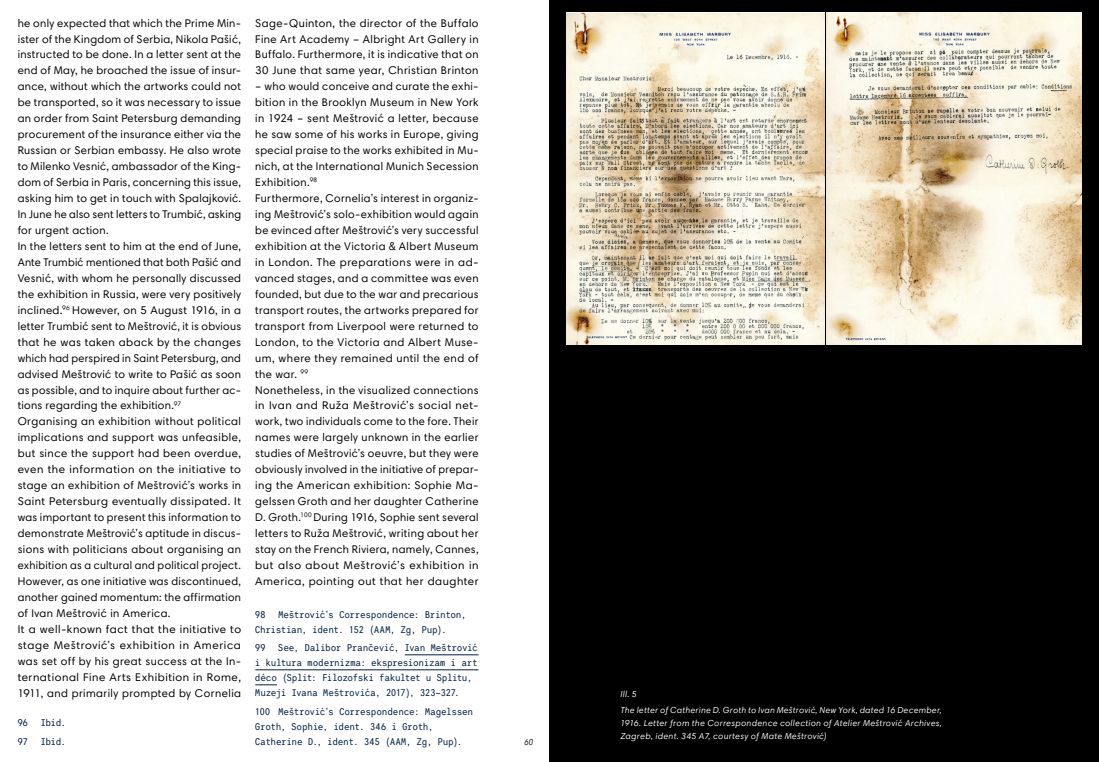
<style>
.page{position:relative;width:1099px;height:762px;background:#fff}
.page>*{position:absolute;margin:0;border:0;box-sizing:border-box;transform-origin:0 0}
.t1{font:11.25px/16px "Harmonia Sans Pro Cyr";letter-spacing:.03em;color:#000}
.t2{font:10px/15px "Harmonia Sans Mono Std CE";letter-spacing:.025em;color:#002146}
.t3{font:italic 8.75px/16px "Harmonia Sans Pro Cyr";letter-spacing:.045em;color:#fff}
.t4{font:italic 8.75px "Harmonia Sans Pro Cyr";color:#000;scale:.85 1}
</style>
<div class="page">
<hr style="left:405px;top:654px;width:73px;height:1px;background:#002146">
<hr style="left:255px;top:669px;width:223px;height:1px;background:#002146">
<svg style="left:255px;top:684px;width:22px;height:1px"></svg>
<div style="left:549px;top:0;width:549px;height:762px;background:#000"></div>
<img style="left:566px;top:12px;width:258px;height:333px">
<img style="left:826px;top:13px;width:255px;height:332px">
<p class="t1" style="left:18px;top:15px;width:225px">he only expected that which the Prime Min&shy;ister of the Kingdom of Serbia, Nikola Pašić, instructed to be done. In a letter sent at the end of May, he broached the issue of insur&shy;ance, without which the artworks could not be transported, so it was necessary to issue an order from Saint Petersburg demanding procurement of the insurance either via the Russian or Serbian embassy. He also wrote to Milenko Vesnić, ambassador of the King&shy;dom of Serbia in Paris, concerning this issue, asking him to get in touch with Spalajković.<br>In June he also sent letters to Trumbić, asking for urgent action.<br>In the letters sent to him at the end of June, Ante Trumbić mentioned that both Pašić and Vesnić, with whom he personally discussed the exhibition in Russia, were very positively inclined.<sup>96</sup> However, on 5 August 1916, in a letter Trumbić sent to Meštrović, it is obvious that he was taken aback by the changes which had perspired in Saint Petersburg, and advised Meštrović to write to Pašić as soon as possible, and to inquire about further ac&shy;tions regarding the exhibition.<sup>97<br></sup>Organising an exhibition without political implications and support was unfeasible, but since the support had been overdue, even the information on the initiative to stage an exhibition of Meštrović’s works in Saint Petersburg eventually dissipated. It was important to present this information to demonstrate Meštrović’s aptitude in discus&shy;sions with politicians about organising an exhibition as a cultural and political project.<br>However, as one initiative was discontinued, another gained momentum: the affirmation of Ivan Meštrović in America.<br>It a well-known fact that the initiative to stage Meštrović’s exhibition in America was set off by his great success at the In&shy;ternational Fine Arts Exhibition in Rome, 1911, and primarily prompted by Cornelia</p>
<p class="t2" style="left:18px;top:715px;width:12px">96</p>
<p class="t2" style="left:41px;top:715px;width:27px">Ibid.</p>
<p class="t2" style="left:18px;top:733px;width:12px">97</p>
<p class="t2" style="left:41px;top:733px;width:27px">Ibid.</p>
<p class="t1" style="left:255px;top:15px;width:225px;text-align:justify">Sage-Quinton, the director of the Buffalo Fine Art Academy – Albright Art Gallery in Buffalo. Furthermore, it is indicative that on 30 June that same year, Christian Brinton</p>
<p class="t1" style="left:255px;top:78px;width:225px">– who would conceive and curate the exhi&shy;bition in the Brooklyn Museum in New York in 1924 – sent Meštrović a letter, because he saw some of his works in Europe, giving special praise to the works exhibited in Mu&shy;nich, at the International Munich Secession Exhibition.<sup>98<br></sup>Furthermore, Cornelia’s interest in organiz&shy;ing Meštrović’s solo-exhibition would again be evinced after Meštrović’s very successful exhibition at the Victoria &amp; Albert Museum in London. The preparations were in ad&shy;vanced stages, and a committee was even founded, but due to the war and precarious transport routes, the artworks prepared for transport from Liverpool were returned to London, to the Victoria and Albert Muse&shy;um, where they remained until the end of the war. <sup>99<br></sup>Nonetheless, in the visualized connections in Ivan and Ruža Meštrović’s social net&shy;work, two individuals come to the fore. Their names were largely unknown in the earlier studies of Meštrović’s oeuvre, but they were obviously involved in the initiative of prepar&shy;ing the American exhibition: Sophie Ma&shy;gelssen Groth and her daughter Catherine D. Groth.<sup>100</sup> During 1916, Sophie sent several letters to Ruža Meštrović, writing about her stay on the French Riviera, namely, Cannes, but also about Meštrović’s exhibition in America, pointing out that her daughter</p>
<p class="t2" style="left:255px;top:606px;width:12px">98</p>
<p class="t2" style="left:255px;top:606px;width:212px;text-indent:23px">Meštrović’s Correspondence: Brinton,<br>Christian, ident. 152 (AAM, Zg, Pup).</p>
<p class="t2" style="left:255px;top:640px;width:12px">99</p>
<p class="t2" style="left:255px;top:640px;width:224px;text-indent:23px">See, Dalibor Prančević, Ivan Meštrović i kultura modernizma: ekspresionizam i art déco (Split: Filozofski fakultet u Splitu, Muzeji Ivana Meštrovića, 2017), 323–327.</p>
<p class="t2" style="left:255px;top:703px;width:219px">100 Meštrović’s Correspondence: Magelssen<br>Groth, Sophie, ident. 346 i Groth,<br>Catherine D., ident. 345 (AAM, Zg, Pup).</p>
<p class="t4" style="left:524px;top:736px;width:11px">60</p>
<p class="t3" style="left:620px;top:685px;width:323px">Ill. 5<br>The letter of Catherine D. Groth to Ivan Meštrović, New York, dated 16 December,</p>
<p class="t3" style="left:620px;top:716px;width:323px;line-height:12.5px">1916. Letter from the Correspondence collection of Atelier Meštrović Archives,<br>Zagreb, ident. 345 A7, courtesy of Mate Meštrović)</p>
</div>
